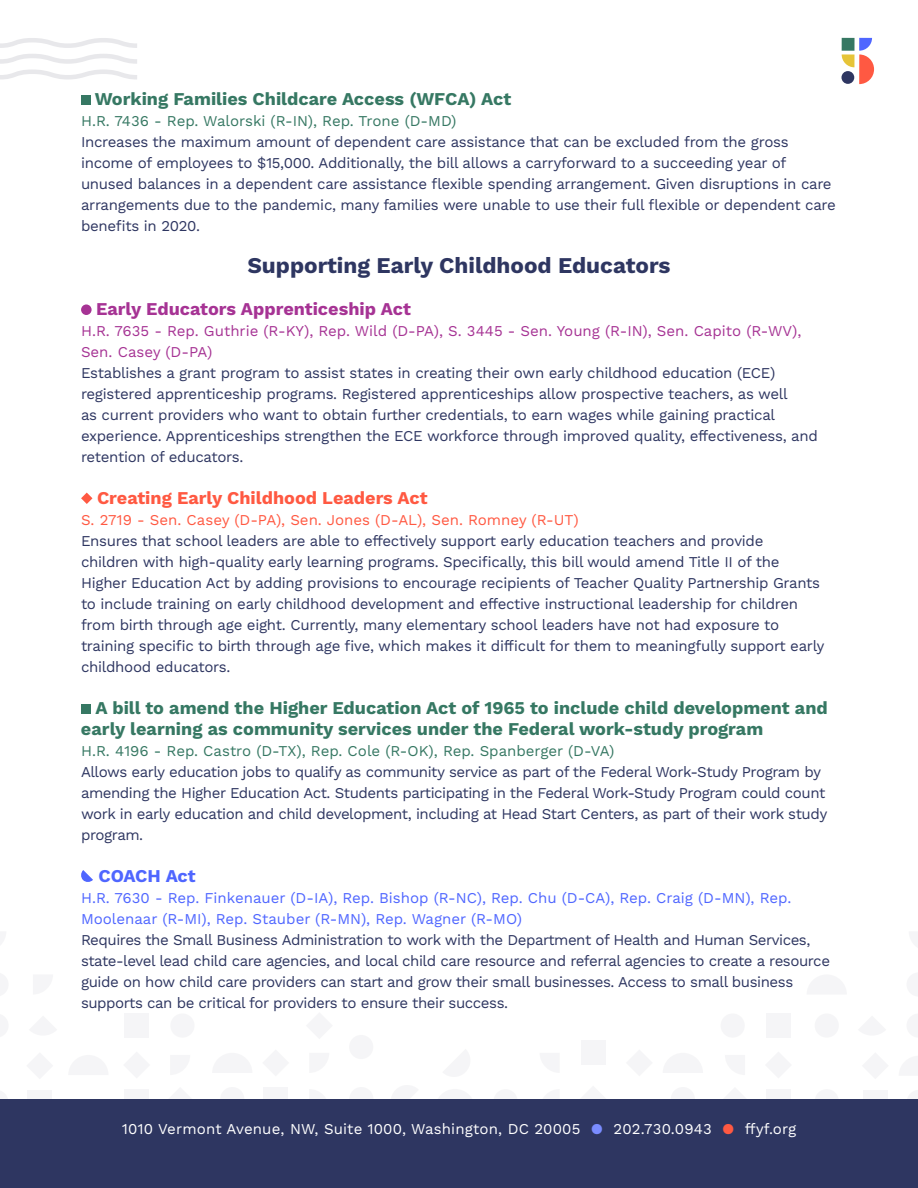
<style>
.page{position:relative;width:918px;height:1188px;background:#fff}
.page>*{position:absolute;margin:0;border:0;box-sizing:border-box;transform-origin:0 0}
.t1{font:700 22.5px "Work Sans";color:#2e3661}
.t2{font:700 18px/21px "Work Sans";color:#367863}
.t3{font:700 18px "Work Sans";color:#ff5942}
.t4{font:700 18px "Work Sans";color:#a63394}
.t5{font:700 18px "Work Sans";letter-spacing:-.005em;color:#4f66ff}
.t6{font:15px/21px "Work Sans";letter-spacing:-.02em;color:#2e3661}
.t7{font:15px/21px "Work Sans";color:#4f66ff}
.t8{font:15px "Work Sans";color:#367863}
.t9{font:15px/21px "Work Sans";color:#a63394}
.t10{font:15px "Work Sans";letter-spacing:.01em;color:#fff}
.t11{font:15px "Work Sans";color:#ff5942}
.s1{color:#7a8cff}
.s2{color:#ff5942}
</style>
<div class="page">
<div style="left:125px;top:1089px;width:24px;height:10px;background:#f5f5f7"></div>
<div style="left:170px;top:1013px;width:25px;height:25px;background:#f5f5f7;border-radius:50%"></div>
<div style="left:125px;top:1013px;width:24px;height:25px;background:#f5f5f7"></div>
<div style="left:28px;top:1090px;width:24px;height:9px;background:#f5f5f7"></div>
<div style="left:264px;top:1087px;width:24px;height:12px;background:#f5f5f7"></div>
<div style="left:349px;top:1035px;width:24px;height:24px;background:#f5f5f7;border-radius:50%"></div>
<div style="left:581px;top:1040px;width:24px;height:24px;background:#f5f5f7"></div>
<div style="left:766px;top:1089px;width:25px;height:10px;background:#f5f5f7"></div>
<div style="left:815px;top:1013px;width:24px;height:25px;background:#f5f5f7;border-radius:50%"></div>
<div style="left:721px;top:1013px;width:24px;height:25px;background:#f5f5f7;border-radius:50%"></div>
<div style="left:766px;top:1013px;width:25px;height:25px;background:#f5f5f7"></div>
<div style="left:863px;top:1090px;width:24px;height:9px;background:#f5f5f7"></div>
<div style="left:0;top:1099px;width:918px;height:89px;background:#2e3661"></div>
<div style="left:81px;top:96px;width:9px;height:9px;background:#367863"></div>
<div style="left:81px;top:304px;width:11px;height:11px;background:#a63394;border-radius:50%"></div>
<svg style="left:81px;top:493px;width:11px;height:11px"></svg>
<div style="left:81px;top:705px;width:9px;height:9px;background:#367863"></div>
<svg style="left:81px;top:870px;width:12px;height:12px"></svg>
<svg style="left:0;top:38px;width:137px;height:42px"></svg>
<svg style="left:842px;top:38px;width:32px;height:46px"></svg>
<p class="t2" style="left:95px;top:89px;width:418px">Working Families Childcare Access (WFCA) Act</p>
<p class="t8" style="left:81px;top:112px;width:377px">H.R. 7436 - Rep. Walorski (R-IN), Rep. Trone (D-MD)</p>
<p class="t6" style="left:81px;top:132px;width:756px">Increases the maximum amount of dependent care assistance that can be excluded from the gross income of employees to $15,000. Additionally, the bill allows a carryforward to a succeeding year of unused balances in a dependent care assistance flexible spending arrangement. Given disruptions in care arrangements due to the pandemic, many families were unable to use their full flexible or dependent care benefits in 2020.</p>
<h1 class="t1" style="left:247px;top:252px;width:425px">Supporting Early Childhood Educators</h1>
<p class="t4" style="left:96px;top:298px;width:316px">Early Educators Apprenticeship Act</p>
<p class="t9" style="left:81px;top:321px;width:722px">H.R. 7635 - Rep. Guthrie (R-KY), Rep. Wild (D-PA), S. 3445 - Sen. Young (R-IN), Sen. Capito (R-WV),<br>Sen. Casey (D-PA)</p>
<p class="t6" style="left:81px;top:363px;width:738px">Establishes a grant program to assist states in creating their own early childhood education (ECE) registered apprenticeship programs. Registered apprenticeships allow prospective teachers, as well<br>as current providers who want to obtain further credentials, to earn wages while gaining practical experience. Apprenticeships strengthen the ECE workforce through improved quality, effectiveness, and retention of educators.</p>
<p class="t3" style="left:97px;top:487px;width:332px">Creating Early Childhood Leaders Act</p>
<p class="t11" style="left:81px;top:511px;width:499px">S. 2719 - Sen. Casey (D-PA), Sen. Jones (D-AL), Sen. Romney (R-UT)</p>
<p class="t6" style="left:81px;top:531px;width:745px">Ensures that school leaders are able to effectively support early education teachers and provide children with high-quality early learning programs. Specifically, this bill would amend Title II of the Higher Education Act by adding provisions to encourage recipients of Teacher Quality Partnership Grants to include training on early childhood development and effective instructional leadership for children from birth through age eight. Currently, many elementary school leaders have not had exposure to training specific to birth through age five, which makes it difficult for them to meaningfully support early childhood educators.</p>
<p class="t2" style="left:81px;top:698px;width:748px;text-indent:14px">A bill to amend the Higher Education Act of 1965 to include child development and early learning as community services under the Federal work-study program</p>
<p class="t8" style="left:81px;top:742px;width:535px">H.R. 4196 - Rep. Castro (D-TX), Rep. Cole (R-OK), Rep. Spanberger (D-VA)</p>
<p class="t6" style="left:81px;top:762px;width:748px">Allows early education jobs to qualify as community service as part of the Federal Work-Study Program by amending the Higher Education Act. Students participating in the Federal Work-Study Program could count work in early education and child development, including at Head Start Centers, as part of their work study program.</p>
<p class="t5" style="left:98px;top:865px;width:99px">COACH Act</p>
<p class="t7" style="left:81px;top:888px;width:712px">H.R. 7630 - Rep. Finkenauer (D-IA), Rep. Bishop (R-NC), Rep. Chu (D-CA), Rep. Craig (D-MN), Rep.<br>Moolenaar (R-MI), Rep. Stauber (R-MN), Rep. Wagner (R-MO)</p>
<p class="t6" style="left:81px;top:930px;width:751px">Requires the Small Business Administration to work with the Department of Health and Human Services, state-level lead child care agencies, and local child care resource and referral agencies to create a resource guide on how child care providers can start and grow their small businesses. Access to small business supports can be critical for providers to ensure their success.</p>
<p class="t10" style="left:122px;top:1120px;width:676px">1010 Vermont Avenue, NW, Suite 1000, Washington, DC 20005 <span class="s1">●</span> 202.730.0943 <span class="s2">●</span> ffyf.org</p>
</div>
